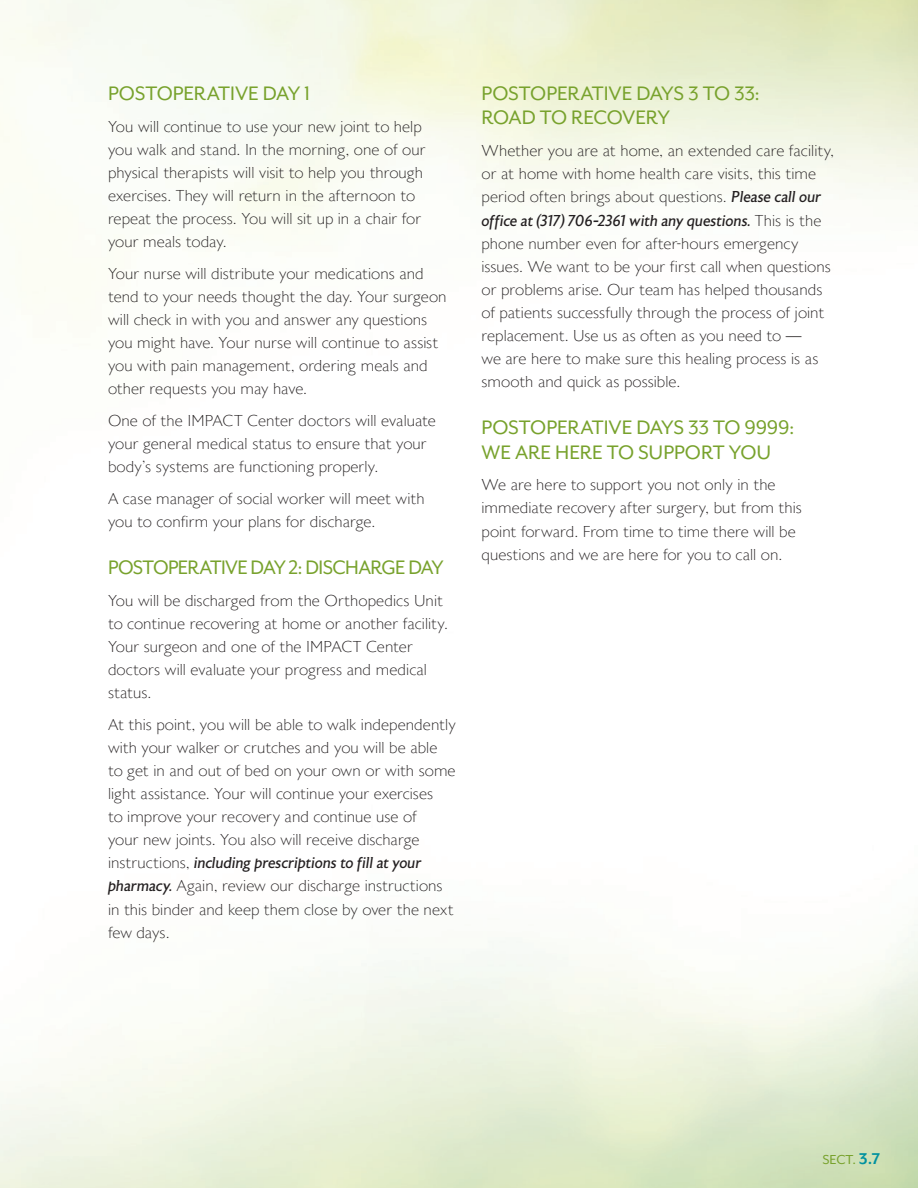
<style>
.page{position:relative;width:918px;height:1188px;background:#fff}
.page>*{position:absolute;margin:0;border:0;box-sizing:border-box;transform-origin:0 0}
.Subhead{font:22.5px/24.6px "Mr Eaves San OT";letter-spacing:-.015em;color:#78a22d}
.Main_text{font:200 15.75px/23.1px "Astoria";letter-spacing:-.01em;color:#231f20}
.Numbered_Sequence_In{font:15px "Mr Eaves San OT";color:#78a22d}
.s1{font-weight:400;font-style:italic}
.s2{font-weight:700;font-size:18px;color:#00919f}
</style>
<div class="page">
<p class="Subhead" style="left:108px;top:81px;width:204px">POSTOPERATIVE DAY 1</p>
<p class="Main_text" style="left:108px;top:115px;width:319px">You will continue to use your new joint to help you walk and stand. In the morning, one of our physical therapists will visit to help you through exercises. They will return in the afternoon to repeat the process. You will sit up in a chair for your meals today.</p>
<p class="Main_text" style="left:108px;top:263px;width:340px">Your nurse will distribute your medications and tend to your needs thought the day. Your surgeon will check in with you and answer any questions you might have. Your nurse will continue to assist you with pain management, ordering meals and other requests you may have.</p>
<p class="Main_text" style="left:108px;top:410px;width:330px">One of the IMPACT Center doctors will evaluate your general medical status to ensure that your body’s systems are functioning properly.</p>
<p class="Main_text" style="left:108px;top:488px;width:318px">A case manager of social worker will meet with you to confirm your plans for discharge.</p>
<p class="Subhead" style="left:108px;top:555px;width:337px">POSTOPERATIVE DAY 2: DISCHARGE DAY</p>
<p class="Main_text" style="left:108px;top:589px;width:341px">You will be discharged from the Orthopedics Unit to continue recovering at home or another facility.<br>Your surgeon and one of the IMPACT Center doctors will evaluate your progress and medical status.</p>
<p class="Main_text" style="left:108px;top:714px;width:350px">At this point, you will be able to walk independently with your walker or crutches and you will be able to get in and out of bed on your own or with some light assistance. Your will continue your exercises<br>to improve your recovery and continue use of<br>your new joints. You also will receive discharge instructions, <span class="s1">including prescriptions to fill at your pharmacy.</span> Again, review our discharge instructions in this binder and keep them close by over the next few days.</p>
<p class="Subhead" style="left:482px;top:81px;width:280px">POSTOPERATIVE DAYS 3 TO 33:<br>ROAD TO RECOVERY</p>
<p class="Main_text" style="left:482px;top:140px;width:354px">Whether you are at home, an extended care facility, or at home with home health care visits, this time period often brings about questions. <span class="s1">Please call our office at (317) 706-2361 with any questions.</span> This is the phone number even for after-hours emergency issues. We want to be your first call when questions or problems arise. Our team has helped thousands of patients successfully through the process of joint replacement. Use us as often as you need to —<br>we are here to make sure this healing process is as smooth and quick as possible.</p>
<p class="Subhead" style="left:482px;top:415px;width:315px">POSTOPERATIVE DAYS 33 TO 9999:<br>WE ARE HERE TO SUPPORT YOU</p>
<p class="Main_text" style="left:482px;top:474px;width:322px">We are here to support you not only in the immediate recovery after surgery, but from this point forward. From time to time there will be questions and we are here for you to call on.</p>
<p class="Numbered_Sequence_In" style="left:822px;top:1151px;width:59px">SECT. <span class="s2">3.7</span></p>
</div>
